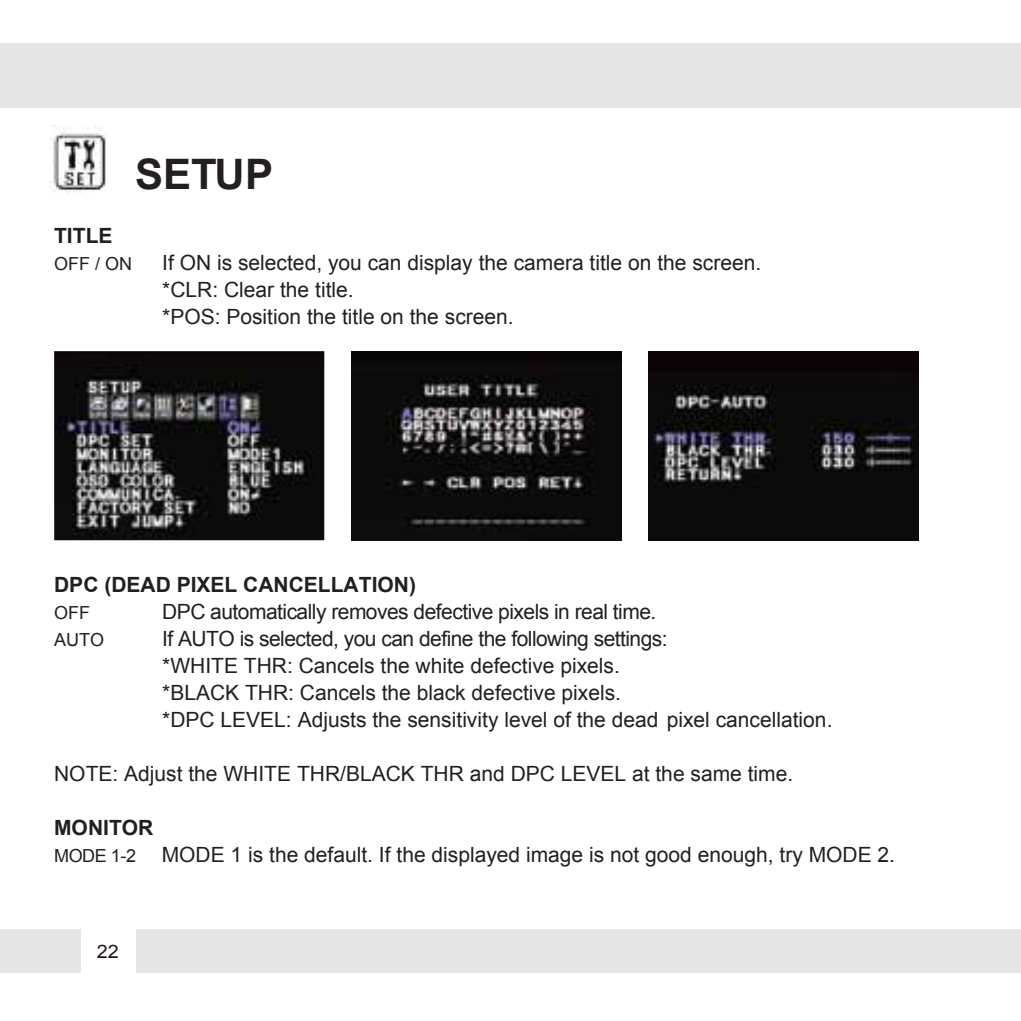
<style>
.page{position:relative;width:1021px;height:1021px;background:#fff}
.page>*{position:absolute;margin:0;border:0;box-sizing:border-box;transform-origin:0 0}
.t1{font:700 42px "Arial";color:#231f20}
.t2{font:21px/27px "Arial";color:#231f20}
.t3{font:21px "Arial";letter-spacing:-.025em;color:#231f20}
.t4{font:700 21px "Arial";color:#231f20}
.t5{font:18.6px "Arial";color:#231916;scale:1.07 1}
.t6{font:18px "Arial";color:#231f20}
.s1{color:#fff}
.s2{font-weight:700}
.s3{font-size:18px}
</style>
<div class="page">
<div style="left:0;top:43px;width:1020px;height:65px;background:#e6e6e6"></div>
<div style="left:0;top:929px;width:1020px;height:43px;background:#e6e6e6"></div>
<div style="left:81px;top:929px;width:54px;height:43px;background:#fff"></div>
<img style="left:51px;top:125px;width:56px;height:68px">
<img style="left:54px;top:351px;width:270px;height:189px">
<img style="left:351px;top:351px;width:270px;height:189px">
<img style="left:648px;top:351px;width:270px;height:189px">
<h1 class="t1" style="left:135px;top:146px;width:139px">SETUP</h1>
<p class="t4" style="left:54px;top:222px;width:60px">TITLE</p>
<p class="t6" style="left:54px;top:252px;width:80px">OFF / ON</p>
<p class="t2" style="left:162px;top:249px;width:600px">If ON is selected, you can display the camera title on the screen. *CLR: Clear the title.<br>*POS: Position the title on the screen.</p>
<p class="t4" style="left:54px;top:570px;width:363px">DPC (DEAD PIXEL CANCELLATION)</p>
<p class="t6" style="left:54px;top:601px;width:37px">OFF</p>
<p class="t3" style="left:162px;top:598px;width:495px">DPC automatically removes defective pixels in real time.</p>
<p class="t6" style="left:54px;top:628px;width:52px">AUTO</p>
<p class="t2" style="left:162px;top:625px;width:671px">If AUTO is selected, you can define the following settings:<br>*WHITE THR: Cancels the white defective pixels.<br>*BLACK THR: Cancels the black defective pixels.<br>*DPC LEVEL: Adjusts the sensitivity level of the dead<span class="s1">*</span>pixel cancellation.</p>
<p class="t2" style="left:54px;top:760px;width:740px">NOTE: Adjust the WHITE THR/BLACK THR and DPC LEVEL at the same time.</p>
<p class="t2" style="left:54px;top:814px;width:842px"><span class="s2">MONITOR<br></span><span class="s3">MODE 1-2</span> MODE 1 is the default. If the displayed image is not good enough, try MODE 2.</p>
<p class="t5" style="left:97px;top:938px;width:22px">22</p>
</div>
